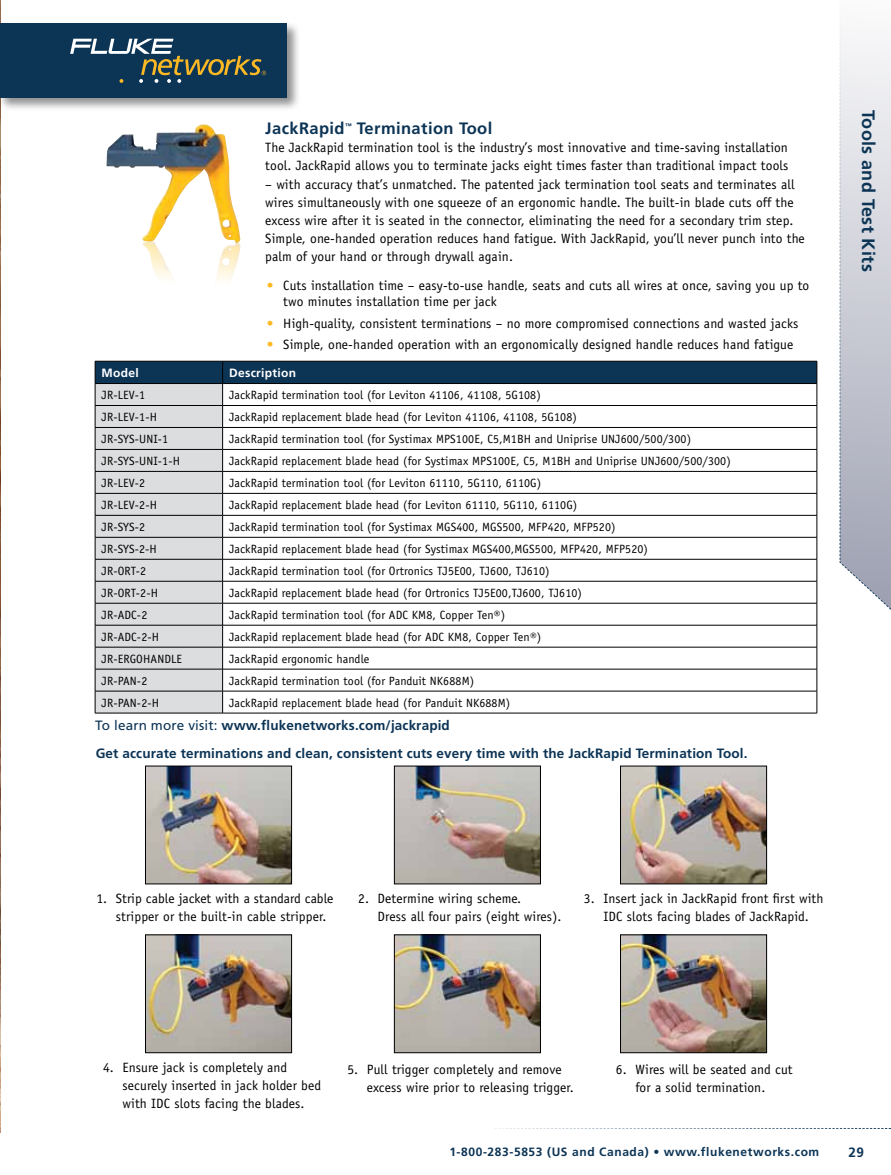
<style>
.page{position:relative;width:891px;height:1175px;background:#fff}
.page>*{position:absolute;margin:0;border:0;box-sizing:border-box;transform-origin:0 0}
.t1{font:700 18px "Frutiger";letter-spacing:.02em;color:#0c3455}
.t2{font:700 16.5px "Frutiger";letter-spacing:.025em;color:#0c3455}
.t3{font:13.5px/18px "Officina Sans";letter-spacing:.01em;color:#000}
.t4{font:700 13.5px "Frutiger";letter-spacing:.01em;color:#0c3455}
.t5{font:12px "Officina Sans";letter-spacing:.01em;color:#000}
.t6{font:700 12px "Frutiger";letter-spacing:.05em;color:#0c3455}
.t7{font:700 12px "Frutiger";letter-spacing:.025em;color:#fff}
.t8{font:700 6.6px "Frutiger";color:#0c3455}
.s1{color:#fdb924}
.s2{font-weight:400}
</style>
<div class="page">
<img style="left:0;top:0;width:1px;height:1132px">
<svg style="left:839px;top:17px;width:52px;height:593px"></svg>
<svg style="left:495px;top:1128px;width:396px;height:1px"></svg>
<img style="left:106px;top:124px;width:135px;height:117px">
<img style="left:142px;top:241px;width:99px;height:40px">
<hr style="left:95px;top:713px;width:128px;height:1px;background:#000">
<hr style="left:223px;top:713px;width:594px;height:1px;background:#000">
<svg style="left:95px;top:361px;width:723px;height:352px"></svg>
<img style="left:147px;top:767px;width:143px;height:115px">
<div style="left:145px;top:765px;width:147px;height:119px;border:1px solid #000"></div>
<img style="left:147px;top:936px;width:143px;height:115px">
<div style="left:145px;top:934px;width:147px;height:119px;border:1px solid #000"></div>
<img style="left:396px;top:767px;width:143px;height:115px">
<div style="left:394px;top:765px;width:147px;height:119px;border:1px solid #000"></div>
<img style="left:396px;top:936px;width:143px;height:115px">
<div style="left:394px;top:934px;width:147px;height:119px;border:1px solid #000"></div>
<img style="left:622px;top:767px;width:143px;height:115px">
<div style="left:620px;top:765px;width:147px;height:119px;border:1px solid #000"></div>
<img style="left:622px;top:936px;width:143px;height:115px">
<div style="left:620px;top:934px;width:147px;height:119px;border:1px solid #000"></div>
<div style="left:0;top:21px;width:301px;height:91px;background:#000;opacity:.45"></div>
<div style="left:1px;top:23px;width:286px;height:75px;background:#0c3455"></div>
<svg style="left:70px;top:39px;width:196px;height:44px"></svg>
<p class="t2" style="left:265px;top:119px;width:81px">JackRapid</p>
<p class="t8" style="left:345px;top:122px;width:8px">™</p>
<p class="t2" style="left:357px;top:119px;width:137px">Termination Tool</p>
<p class="t3" style="left:265px;top:139px;width:525px">The JackRapid termination tool is the industry’s most innovative and time-saving installation tool. JackRapid allows you to terminate jacks eight times faster than traditional impact tools</p>
<p class="t3" style="left:265px;top:175px;width:541px">– with accuracy that’s unmatched. The patented jack termination tool seats and terminates all wires simultaneously with one squeeze of an ergonomic handle. The built-in blade cuts off the excess wire after it is seated in the connector, eliminating the need for a secondary trim step.<br>Simple, one-handed operation reduces hand fatigue. With JackRapid, you’ll never punch into the palm of your hand or through drywall again.</p>
<p class="t3" style="left:283px;top:277px;width:528px;line-height:16.2px;text-indent:-16px"><span class="s1">•</span> Cuts installation time – easy-to-use handle, seats and cuts all wires at once, saving you up to two minutes installation time per jack</p>
<p class="t3" style="left:267px;top:314px;width:533px"><span class="s1">•</span> High-quality, consistent terminations – no more compromised connections and wasted jacks</p>
<p class="t3" style="left:267px;top:335px;width:528px"><span class="s1">•</span> Simple, one-handed operation with an ergonomically designed handle reduces hand fatigue</p>
<p class="t7" style="left:102px;top:366px;width:39px">Model</p>
<p class="t7" style="left:229px;top:366px;width:68px">Description</p>
<p class="t5" style="left:102px;top:388px;width:45px">JR-LEV-1</p>
<p class="t5" style="left:229px;top:388px;width:313px">JackRapid termination tool (for Leviton 41106, 41108, 5G108)</p>
<p class="t5" style="left:102px;top:410px;width:57px">JR-LEV-1-H</p>
<p class="t5" style="left:229px;top:410px;width:349px">JackRapid replacement blade head (for Leviton 41106, 41108, 5G108)</p>
<p class="t5" style="left:102px;top:432px;width:68px">JR-SYS-UNI-1</p>
<p class="t5" style="left:229px;top:432px;width:464px">JackRapid termination tool (for Systimax MPS100E, C5,M1BH and Uniprise UNJ600/500/300)</p>
<p class="t5" style="left:102px;top:454px;width:80px">JR-SYS-UNI-1-H</p>
<p class="t5" style="left:229px;top:454px;width:503px">JackRapid replacement blade head (for Systimax MPS100E, C5, M1BH and Uniprise UNJ600/500/300)</p>
<p class="t5" style="left:102px;top:476px;width:45px">JR-LEV-2</p>
<p class="t5" style="left:229px;top:476px;width:314px">JackRapid termination tool (for Leviton 61110, 5G110, 6110G)</p>
<p class="t5" style="left:102px;top:498px;width:57px">JR-LEV-2-H</p>
<p class="t5" style="left:229px;top:498px;width:350px">JackRapid replacement blade head (for Leviton 61110, 5G110, 6110G)</p>
<p class="t5" style="left:102px;top:520px;width:45px">JR-SYS-2</p>
<p class="t5" style="left:229px;top:520px;width:388px">JackRapid termination tool (for Systimax MGS400, MGS500, MFP420, MFP520)</p>
<p class="t5" style="left:102px;top:541px;width:57px">JR-SYS-2-H</p>
<p class="t5" style="left:229px;top:541px;width:420px">JackRapid replacement blade head (for Systimax MGS400,MGS500, MFP420, MFP520)</p>
<p class="t5" style="left:102px;top:563px;width:46px">JR-ORT-2</p>
<p class="t5" style="left:229px;top:563px;width:322px">JackRapid termination tool (for Ortronics TJ5E00, TJ600, TJ610)</p>
<p class="t5" style="left:102px;top:585px;width:58px">JR-ORT-2-H</p>
<p class="t5" style="left:229px;top:585px;width:354px">JackRapid replacement blade head (for Ortronics TJ5E00,TJ600, TJ610)</p>
<p class="t5" style="left:102px;top:607px;width:47px">JR-ADC-2</p>
<p class="t5" style="left:229px;top:607px;width:278px">JackRapid termination tool (for ADC KM8, Copper Ten®)</p>
<p class="t5" style="left:102px;top:629px;width:59px">JR-ADC-2-H</p>
<p class="t5" style="left:229px;top:629px;width:314px">JackRapid replacement blade head (for ADC KM8, Copper Ten®)</p>
<p class="t5" style="left:102px;top:651px;width:82px">JR-ERGOHANDLE</p>
<p class="t5" style="left:229px;top:651px;width:142px">JackRapid ergonomic handle</p>
<p class="t5" style="left:102px;top:673px;width:47px">JR-PAN-2</p>
<p class="t5" style="left:229px;top:673px;width:247px">JackRapid termination tool (for Panduit NK688M)</p>
<p class="t5" style="left:102px;top:695px;width:59px">JR-PAN-2-H</p>
<p class="t5" style="left:229px;top:695px;width:283px">JackRapid replacement blade head (for Panduit NK688M)</p>
<p class="t4" style="left:96px;top:745px;width:653px">Get accurate terminations and clean, consistent cuts every time with the JackRapid Termination Tool.</p>
<p class="t4" style="left:95px;top:717px;width:356px"><span class="s2">To learn more visit:</span> www.flukenetworks.com/jackrapid</p>
<h1 class="t1" style="left:879px;top:110px;width:163px;rotate:90deg">Tools and Test Kits</h1>
<p class="t3" style="left:116px;top:890px;width:219px;text-indent:-19px">1. Strip cable jacket with a standard cable stripper or the built-in cable stripper.</p>
<p class="t3" style="left:378px;top:890px;width:183px;text-indent:-19px">2. Determine wiring scheme.<br>Dress all four pairs (eight wires).</p>
<p class="t3" style="left:584px;top:890px;width:241px;text-align:center">3. Insert jack in JackRapid front first with<br>IDC slots facing blades of JackRapid.</p>
<p class="t3" style="left:122px;top:1058px;width:200px;text-indent:-19px">4. Ensure jack is completely and securely inserted in jack holder bed with IDC slots facing the blades.</p>
<p class="t3" style="left:367px;top:1060px;width:206px;text-indent:-19px">5. Pull trigger completely and remove excess wire prior to releasing trigger.</p>
<p class="t3" style="left:635px;top:1060px;width:159px;text-indent:-19px">6. Wires will be seated and cut for a solid termination.</p>
<p class="t6" style="left:449px;top:1144px;width:371px">1-800-283-5853 (US and Canada) • www.flukenetworks.com</p>
<p class="t4" style="left:849px;top:1144px;width:17px">29</p>
</div>
